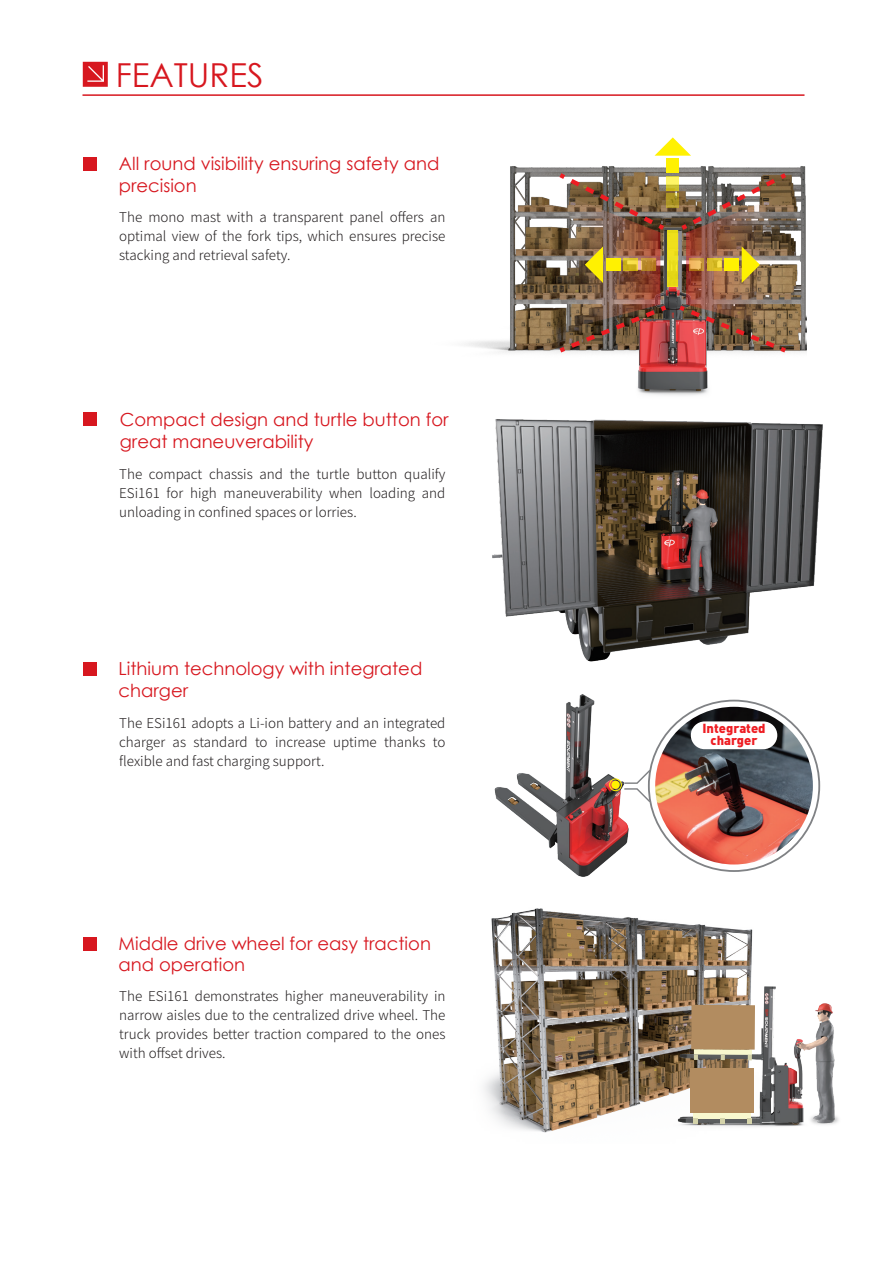
<style>
.page{position:relative;width:893px;height:1263px;background:#fff}
.page>*{position:absolute;margin:0;border:0;box-sizing:border-box;transform-origin:0 0}
.t1{font:33px "Century Gothic";color:#d7171f}
.t2{font:18px/21.6px "Century Gothic";color:#d7171f}
.t3{font:300 13.5px/19.2px "Source Han Sans CN";color:#231f20;text-align:justify}
.t4{font:900 13.05px/11.9px "DIN";color:#ee1d23;text-align:center}
</style>
<div class="page">
<img style="left:484px;top:919px;width:269px;height:214px">
<div style="left:83px;top:937px;width:14px;height:14px;background:#d7171f"></div>
<div style="left:83px;top:662px;width:14px;height:14px;background:#d7171f"></div>
<div style="left:83px;top:412px;width:14px;height:13px;background:#d7171f"></div>
<div style="left:83px;top:157px;width:14px;height:14px;background:#d7171f"></div>
<hr style="left:82px;top:94px;width:722px;height:2px;background:#d7171f">
<svg style="left:83px;top:62px;width:25px;height:25px"></svg>
<img style="left:491px;top:694px;width:265px;height:225px">
<img style="left:464px;top:158px;width:342px;height:195px">
<img style="left:524px;top:210px;width:283px;height:182px">
<div style="left:667px;top:158px;width:12px;height:15px;background:#fff101"></div>
<svg style="left:654px;top:137px;width:37px;height:19px"></svg>
<img style="left:555px;top:169px;width:236px;height:187px">
<div style="left:611px;top:781px;width:9px;height:8px;background:#fff101;border-radius:50%"></div>
<div style="left:609px;top:778px;width:13px;height:13px;border:1px solid #fff101;border-radius:50%"></div>
<img style="left:655px;top:707px;width:158px;height:157px;border-radius:79px">
<div style="left:691px;top:721px;width:86px;height:28px;background:#fff;border-radius:14px"></div>
<svg style="left:623px;top:768px;width:29px;height:36px"></svg>
<img style="left:627px;top:971px;width:31px;height:162px">
<img style="left:658px;top:964px;width:181px;height:169px">
<img style="left:492px;top:392px;width:331px;height:270px">
<h1 class="t1" style="left:116px;top:52px;width:149px">FEATURES</h1>
<h2 class="t2" style="left:119px;top:153px;width:322px">All round visibility ensuring safety and precision</h2>
<p class="t3" style="left:119px;top:208px;width:328px">The mono mast with a transparent panel offers an optimal view of the fork tips, which ensures precise stacking and retrieval safety.</p>
<h2 class="t2" style="left:120px;top:409px;width:330px">Compact design and turtle button for great maneuverability</h2>
<p class="t3" style="left:119px;top:464px;width:328px">The compact chassis and the turtle button qualify ESi161 for high maneuverability when loading and unloading in confined spaces or lorries.</p>
<h2 class="t2" style="left:119px;top:658px;width:305px">Lithium technology with integrated charger</h2>
<p class="t3" style="left:119px;top:713px;width:328px">The ESi161 adopts a Li-ion battery and an integrated charger as standard to increase uptime thanks to flexible and fast charging support.</p>
<h2 class="t2" style="left:119px;top:932px;width:314px">Middle drive wheel for easy traction and operation</h2>
<p class="t3" style="left:119px;top:986px;width:328px">The ESi161 demonstrates higher maneuverability in narrow aisles due to the centralized drive wheel. The truck provides better traction compared to the ones with offset drives.</p>
<p class="t4" style="left:702px;top:721px;width:65px">Integrated charger</p>
</div>
